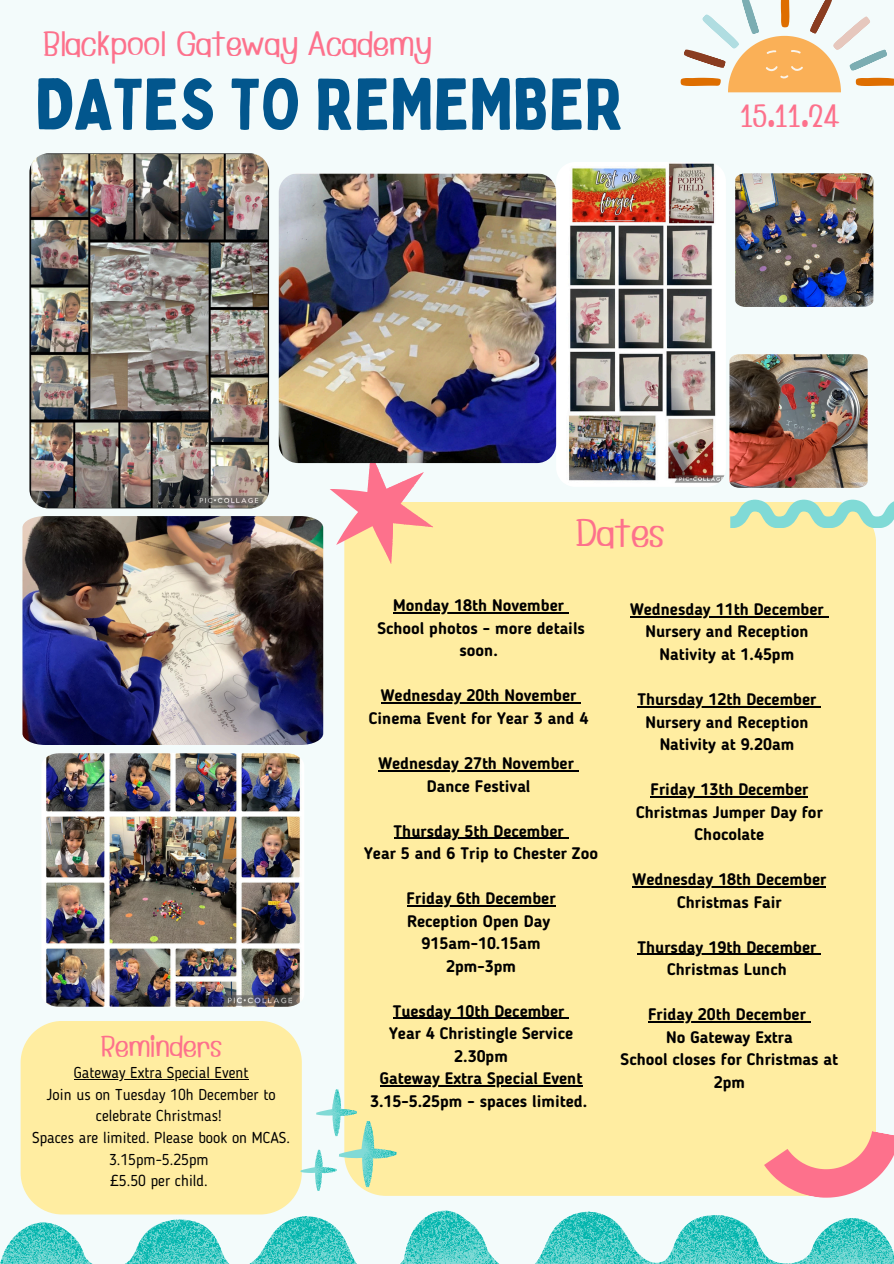
<style>
.page{position:relative;width:894px;height:1264px;background:#fff}
.page>*{position:absolute;margin:0;border:0;box-sizing:border-box;transform-origin:0 0}
.t1{font:71.4px "Bobby Jones";color:#02568d}
.t2{font:36.9px "Earth";letter-spacing:-.02em;color:#fd718c}
.t3{font:32.25px "Earth";letter-spacing:-.02em;color:#fd718c}
.t4{font:27.75px "Earth";letter-spacing:-.02em;color:#fd718c}
.t5{font:700 16.65px/22.5px "Blogger Sans";color:#000;text-align:center}
.t6{font:15.6px/21.6px "Blogger Sans";color:#000;text-align:center}
.s1{font-family:"Noto Sans"}
</style>
<div class="page">
<div style="left:0;top:0;width:893px;height:1263px;background:#f3fbfb"></div>
<img style="left:22px;top:516px;width:301px;height:229px">
<div style="left:21px;top:1021px;width:281px;height:68px;background:#ffeda1"></div>
<img style="left:556px;top:162px;width:169px;height:324px">
<div style="left:344px;top:502px;width:531px;height:587px;background:#ffeda1"></div>
<svg style="left:321px;top:463px;width:117px;height:110px"></svg>
<svg style="left:0;top:1089px;width:893px;height:174px"></svg>
<svg style="left:730px;top:499px;width:163px;height:29px;background:#bae4c9"></svg>
<img style="left:279px;top:173px;width:277px;height:290px;border-radius:19px">
<img style="left:29px;top:153px;width:240px;height:355px;border-radius:19px">
<svg style="left:680px;top:0;width:213px;height:92px"></svg>
<img style="left:729px;top:354px;width:138px;height:134px">
<img style="left:42px;top:753px;width:262px;height:254px">
<img style="left:735px;top:173px;width:138px;height:134px">
<hr style="left:393px;top:612px;width:171px;height:1px;background:#000">
<hr style="left:381px;top:702px;width:195px;height:1px;background:#000">
<hr style="left:378px;top:770px;width:195px;height:1px;background:#000">
<hr style="left:393px;top:837px;width:170px;height:1px;background:#000">
<hr style="left:406px;top:905px;width:149px;height:1px;background:#000">
<hr style="left:392px;top:1017px;width:172px;height:1px;background:#000">
<hr style="left:380px;top:1085px;width:202px;height:1px;background:#000">
<hr style="left:74px;top:1078px;width:174px;height:1px;background:#000">
<hr style="left:630px;top:616px;width:193px;height:1px;background:#000">
<hr style="left:637px;top:706px;width:179px;height:1px;background:#000">
<hr style="left:650px;top:796px;width:158px;height:1px;background:#000">
<hr style="left:632px;top:886px;width:194px;height:1px;background:#000">
<hr style="left:637px;top:953px;width:179px;height:1px;background:#000">
<hr style="left:647px;top:1021px;width:158px;height:1px;background:#000">
<p class="t3" style="left:43px;top:18px;width:391px">Blackpool Gateway Academy</p>
<p class="t1" style="left:35px;top:59px;width:589px">DATES TO REMEMBER</p>
<h5 class="t3" style="left:739px;top:90px;width:102px">15.11.24</h5>
<p class="t2" style="left:575px;top:503px;width:91px">Dates</p>
<p class="t4" style="left:100px;top:1024px;width:124px">Reminders</p>
<p class="t6" style="left:74px;top:1063px;width:176px">Gateway Extra Special Event</p>
<h5 class="t6" style="left:47px;top:1084px;width:230px">Join us on Tuesday 10h December to celebrate Christmas!</h5>
<h5 class="t6" style="left:32px;top:1128px;width:259px">Spaces are limited. Please book on MCAS.<br>3.15pm-5.25pm</h5>
<h5 class="t6" style="left:110px;top:1171px;width:99px"><span class="s1">£</span>5.50 per child.</h5>
<p class="t5" style="left:377px;top:596px;width:209px">Monday 18th November<br>School photos - more details soon.</p>
<h2 class="t5" style="left:369px;top:686px;width:221px">Wednesday 20th November<br>Cinema Event for Year 3 and 4</h2>
<h5 class="t5" style="left:378px;top:753px;width:197px">Wednesday 27th November<br>Dance Festival</h5>
<h5 class="t5" style="left:364px;top:821px;width:235px">Thursday 5th December<br>Year 5 and 6 Trip to Chester Zoo</h5>
<h5 class="t5" style="left:406px;top:888px;width:150px">Friday 6th December<br>Reception Open Day<br>915am-10.15am<br>2pm-3pm</h5>
<h5 class="t5" style="left:389px;top:1001px;width:185px">Tuesday 10th December<br>Year 4 Christingle Service<br>2.30pm</h5>
<h5 class="t5" style="left:370px;top:1068px;width:218px">Gateway Extra Special Event<br>3.15-5.25pm - spaces limited.</h5>
<h5 class="t5" style="left:630px;top:599px;width:195px">Wednesday 11th December<br>Nursery and Reception<br>Nativity at 1.45pm</h5>
<p class="t5" style="left:637px;top:689px;width:180px">Thursday 12th December<br>Nursery and Reception<br>Nativity at 9.20am</p>
<p class="t5" style="left:635px;top:779px;width:188px">Friday 13th December<br>Christmas Jumper Day for<br>Chocolate</p>
<p class="t5" style="left:632px;top:869px;width:195px">Wednesday 18th December<br>Christmas Fair</p>
<p class="t5" style="left:637px;top:937px;width:180px">Thursday 19th December<br>Christmas Lunch</p>
<p class="t5" style="left:620px;top:1004px;width:219px">Friday 20th December<br>No Gateway Extra<br>School closes for Christmas at<br>2pm</p>
</div>
